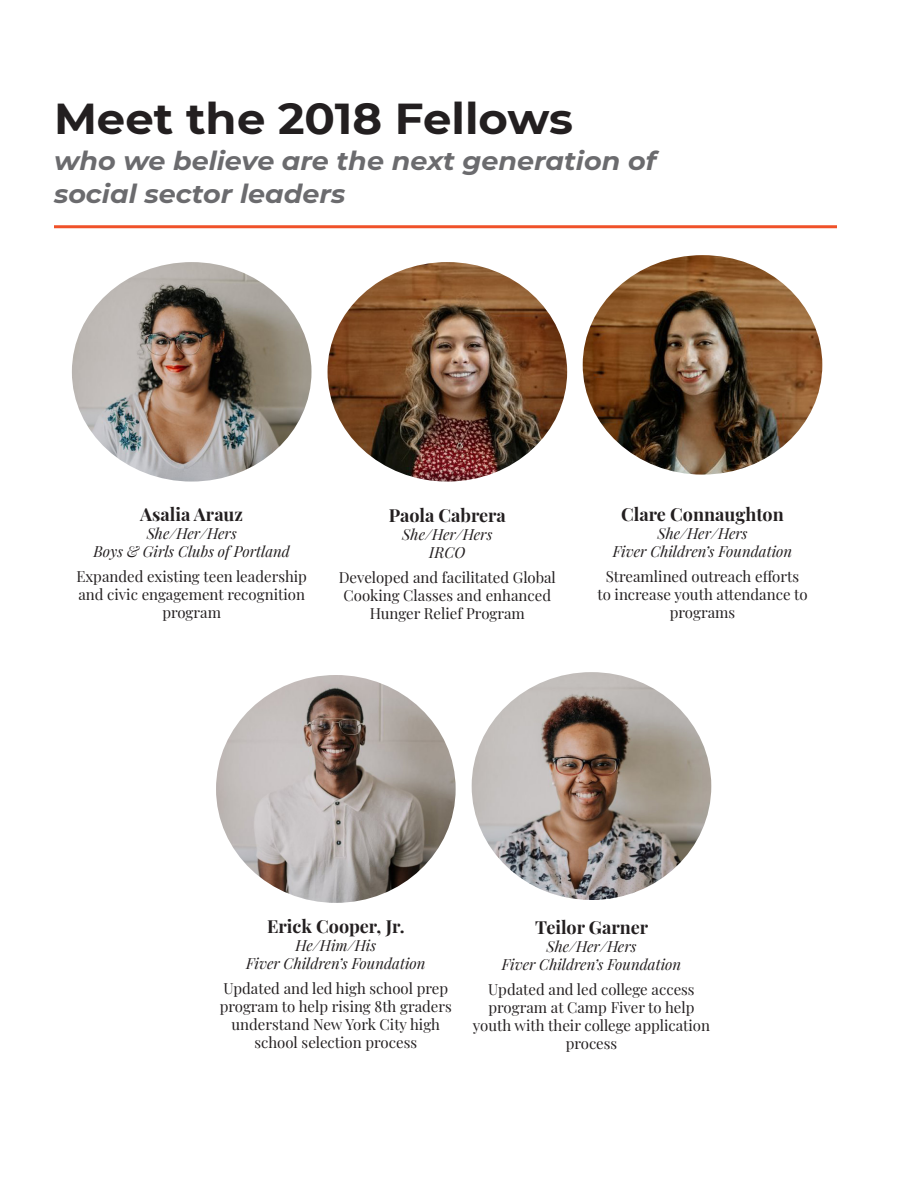
<style>
.page{position:relative;width:918px;height:1188px;background:#fff}
.page>*{position:absolute;margin:0;border:0;box-sizing:border-box;transform-origin:0 0}
.t1{font:700 43.2px "Montserrat";color:#231f20;scale:1.04 1}
.t2{font:italic 700 25.95px "Montserrat";color:#6b6b6e;scale:1.04 1}
.t3{font:700 18px "Playfair Display";color:#231f20}
.t4{font:15px/18px "Playfair Display";color:#231f20;text-align:center}
.t5{font:italic 15px "Playfair Display";color:#231f20}
</style>
<div class="page">
<hr style="left:54px;top:225px;width:783px;height:3px;background:#f05129">
<img style="left:72px;top:262px;width:240px;height:220px">
<img style="left:328px;top:262px;width:239px;height:220px">
<img style="left:583px;top:255px;width:239px;height:220px">
<img style="left:216px;top:675px;width:240px;height:228px">
<img style="left:472px;top:672px;width:239px;height:228px">
<p class="t1" style="left:54px;top:87px;width:501px">Meet the 2018 Fellows</p>
<p class="t2" style="left:54px;top:143px;width:580px">who we believe are the next generation of</p>
<p class="t2" style="left:54px;top:175px;width:282px">social sector leaders</p>
<p class="t3" style="left:140px;top:500px;width:104px">Asalia Arauz</p>
<p class="t5" style="left:147px;top:522px;width:92px">She/Her/Hers</p>
<p class="t5" style="left:93px;top:540px;width:198px">Boys &amp; Girls Clubs of Portland</p>
<p class="t4" style="left:76px;top:567px;width:232px">Expanded existing teen leadership and civic engagement recognition program</p>
<p class="t3" style="left:389px;top:501px;width:119px">Paola Cabrera</p>
<p class="t5" style="left:402px;top:522px;width:92px">She/Her/Hers</p>
<p class="t5" style="left:429px;top:540px;width:38px">IRCO</p>
<p class="t4" style="left:339px;top:567px;width:219px">Developed and facilitated Global<br>Cooking Classes and enhanced<br>Hunger Relief Program</p>
<p class="t3" style="left:621px;top:500px;width:164px">Clare Connaughton</p>
<p class="t5" style="left:657px;top:522px;width:92px">She/Her/Hers</p>
<p class="t5" style="left:613px;top:540px;width:181px">Fiver Children’s Foundation</p>
<p class="t4" style="left:597px;top:567px;width:212px">Streamlined outreach efforts to increase youth attendance to programs</p>
<p class="t3" style="left:267px;top:912px;width:139px">Erick Cooper, Jr.</p>
<p class="t5" style="left:295px;top:934px;width:82px">He/Him/His</p>
<p class="t5" style="left:246px;top:952px;width:181px">Fiver Children’s Foundation</p>
<p class="t4" style="left:220px;top:978px;width:234px">Updated and led high school prep program to help rising 8th graders understand New York City high school selection process</p>
<p class="t3" style="left:535px;top:913px;width:115px">Teilor Garner</p>
<p class="t5" style="left:546px;top:935px;width:92px">She/Her/Hers</p>
<p class="t5" style="left:502px;top:953px;width:181px">Fiver Children’s Foundation</p>
<p class="t4" style="left:473px;top:979px;width:239px">Updated and led college access program at Camp Fiver to help youth with their college application process</p>
</div>
